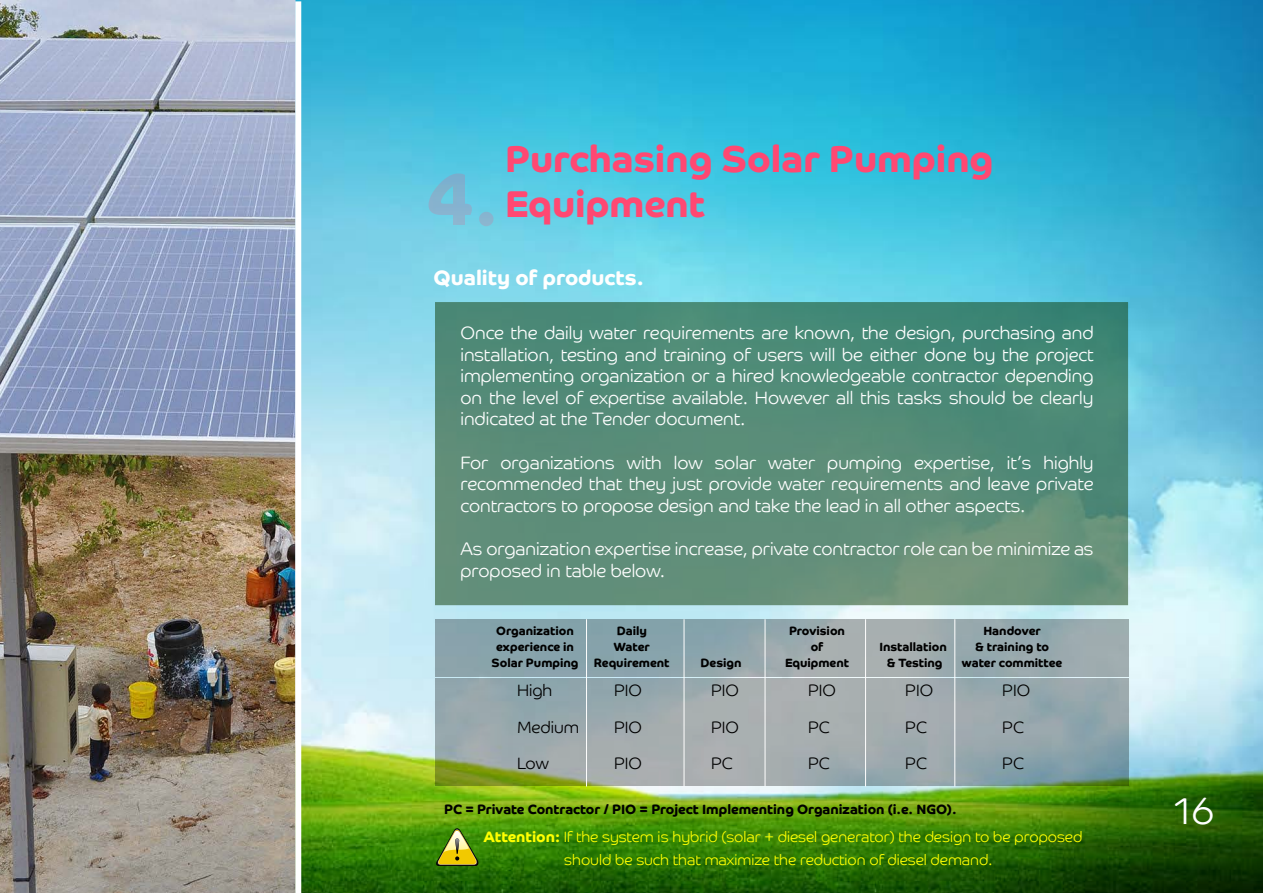
<style>
.page{position:relative;width:1263px;height:893px;background:#fff}
.page>*{position:absolute;margin:0;border:0;box-sizing:border-box;transform-origin:0 0}
.t1{font:37.5px "Barclaycard Co Arabic Bd";color:#ff4872}
.t2{font:37.5px "Barclaycard Co Lt";color:#fff}
.t3{font:21px "Barclaycard Co Bd";color:#fff}
.t4{font:18px/21.6px "Barclaycard Co Lt";color:#fff;text-align:justify}
.t5{font:16.5px "Barclaycard Co Lt";color:#000}
.t6{font:15px/22.8px "Barclaycard Co Lt";color:#ff0}
.t7{font:13.5px "Barclaycard Co Bd";color:#000}
.t8{font:12px/16.2px "Barclaycard Co Bd";color:#000;text-align:center}
.s1{font-size:75px}
.s2{font-family:"Barclaycard Co Bd"}
</style>
<div class="page">
<img style="left:35px;top:0;width:1228px;height:893px">
<div style="left:295px;top:1px;width:6px;height:892px;background:#fff"></div>
<svg style="left:435px;top:302px;width:693px;height:303px;fill:#598c78"></svg>
<img style="left:0;top:0;width:35px;height:893px">
<svg style="left:435px;top:678px;width:693px;height:107px"></svg>
<svg style="left:435px;top:619px;width:693px;height:57px"></svg>
<hr style="left:586px;top:619px;width:1px;height:167px;background:#fff">
<hr style="left:684px;top:619px;width:1px;height:167px;background:#fff">
<hr style="left:765px;top:619px;width:1px;height:167px;background:#fff">
<hr style="left:865px;top:619px;width:1px;height:167px;background:#fff">
<hr style="left:954px;top:619px;width:1px;height:167px;background:#fff">
<svg style="left:435px;top:827px;width:44px;height:39px"></svg>
<h1 class="t1" style="left:505px;top:138px;width:490px">Purchasing Solar Pumping</h1>
<h1 class="t1" style="left:426px;top:183px;width:281px"><span class="s1">4.</span> Equipment</h1>
<p class="t3" style="left:433px;top:265px;width:212px">Quality of products.</p>
<p class="t4" style="left:460px;top:322px;width:635px">Once the daily water requirements are known, the design, purchasing and installation, testing and training of users will be either done by the project implementing organization or a hired knowledgeable contractor depending on the level of expertise available. However all this tasks should be clearly indicated at the Tender document.</p>
<p class="t4" style="left:460px;top:451px;width:635px">For organizations with low solar water pumping expertise, it’s highly recommended that they just provide water requirements and leave private contractors to propose design and take the lead in all other aspects.</p>
<p class="t4" style="left:460px;top:538px;width:635px">As organization expertise increase, private contractor role can be minimize as proposed in table below.</p>
<p class="t8" style="left:491px;top:623px;width:88px">Organization experience in<br>Solar Pumping</p>
<p class="t8" style="left:594px;top:623px;width:77px">Daily<br>Water<br>Requirement</p>
<p class="t8" style="left:785px;top:623px;width:66px">Provision of<br>Equipment</p>
<p class="t8" style="left:975px;top:623px;width:75px">Handover<br>&amp; training to</p>
<p class="t8" style="left:879px;top:639px;width:69px">Installation &amp; Testing</p>
<p class="t8" style="left:701px;top:655px;width:42px">Design</p>
<p class="t8" style="left:962px;top:655px;width:102px">water committee</p>
<p class="t5" style="left:517px;top:681px;width:37px">High</p>
<p class="t5" style="left:614px;top:681px;width:29px">PIO</p>
<p class="t5" style="left:711px;top:681px;width:29px">PIO</p>
<p class="t5" style="left:808px;top:681px;width:29px">PIO</p>
<p class="t5" style="left:905px;top:681px;width:29px">PIO</p>
<p class="t5" style="left:1002px;top:681px;width:29px">PIO</p>
<p class="t5" style="left:517px;top:717px;width:64px">Medium</p>
<p class="t5" style="left:614px;top:717px;width:29px">PIO</p>
<p class="t5" style="left:711px;top:717px;width:29px">PIO</p>
<p class="t5" style="left:808px;top:717px;width:23px">PC</p>
<p class="t5" style="left:905px;top:717px;width:23px">PC</p>
<p class="t5" style="left:1002px;top:717px;width:23px">PC</p>
<p class="t5" style="left:517px;top:754px;width:33px">Low</p>
<p class="t5" style="left:614px;top:754px;width:29px">PIO</p>
<p class="t5" style="left:711px;top:754px;width:23px">PC</p>
<p class="t5" style="left:808px;top:754px;width:23px">PC</p>
<p class="t5" style="left:905px;top:754px;width:23px">PC</p>
<p class="t5" style="left:1002px;top:754px;width:23px">PC</p>
<p class="t7" style="left:444px;top:801px;width:514px">PC = Private Contractor / PIO = Project Implementing Organization (i.e. NGO).</p>
<p class="t6" style="left:564px;top:825px;width:520px;text-indent:-81px"><span class="s2">Attention:</span> If the system is hybrid (solar + diesel generator) the design to be proposed should be such that maximize the reduction of diesel demand.</p>
<h1 class="t2" style="left:1174px;top:789px;width:41px">16</h1>
</div>
